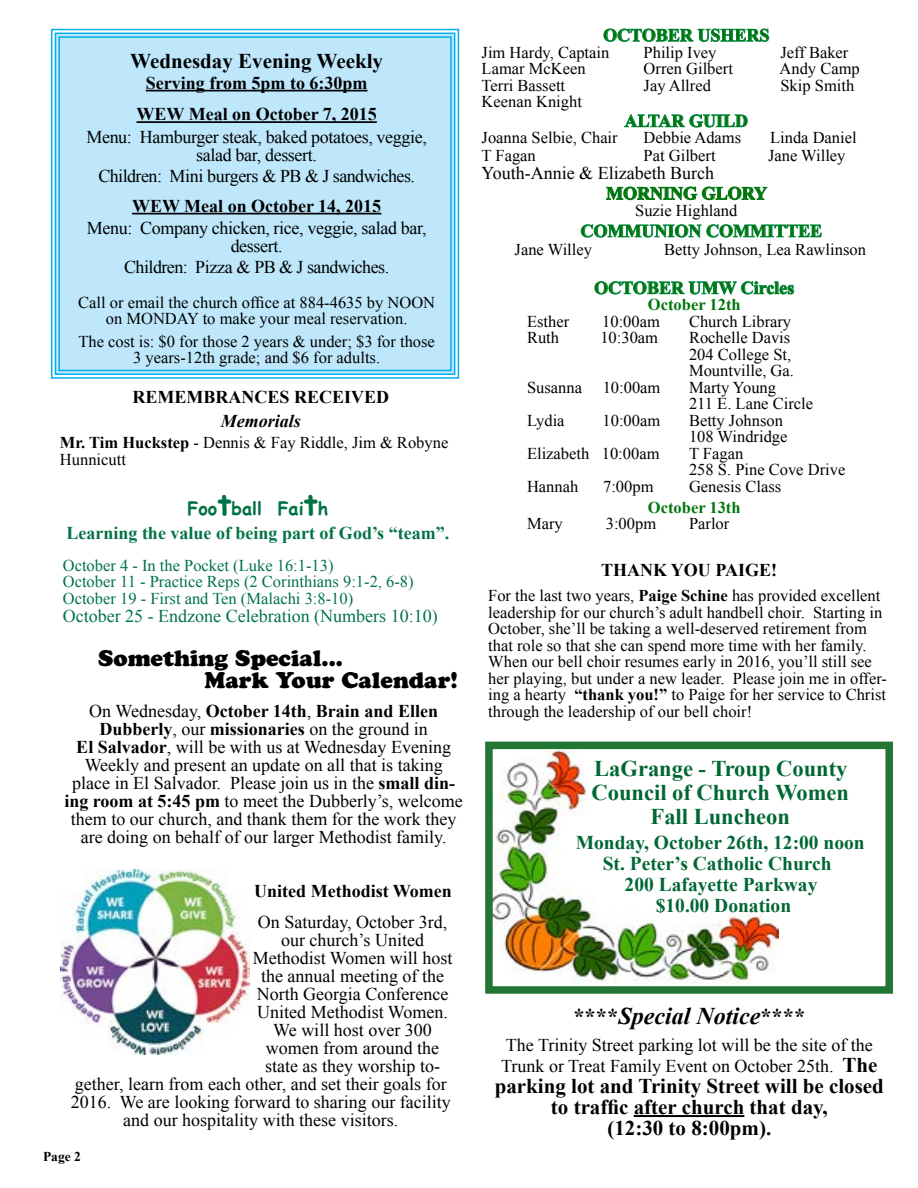
<style>
.page{position:relative;width:918px;height:1188px;background:#fff}
.page>*{position:absolute;margin:0;border:0;box-sizing:border-box;transform-origin:0 0}
.t1{font:italic 700 24px "Times New Roman";color:#000}
.t2{font:700 22.5px/24px "Times New Roman";color:#006734;text-align:center}
.t3{font:22.5px/22.5px "Cooper Black Std";color:#000}
.t4{font:700 21px/21px "Times New Roman";color:#000;text-align:center}
.t5{font:700 19.5px/21px "Times New Roman";color:#006734;text-align:center}
.t6{font:18px/18px "Times New Roman";color:#000;text-align:center}
.t7{font:700 18px/31.5px "Times New Roman";color:#000;text-align:center}
.t8{font:18px/18px "Times New Roman";letter-spacing:-.02em;color:#000;text-align:center}
.t9{font:700 18px "Times New Roman";color:#00750b}
.t10{font:18px "Times New Roman";letter-spacing:-.03em;color:#000}
.t11{font:18px "Times New Roman";color:#007345}
.t12{font:700 18px "Times New Roman";color:#007345}
.t13{font:700 18px "Comic Sans MS";color:#007345}
.t14{font:italic 700 18px "Times New Roman";color:#000}
.t15{font:16.5px/16.5px "Times New Roman";color:#000}
.t16{font:16.5px/16.5px "Times New Roman";color:#007345}
.t17{font:700 16.5px "Times New Roman";color:#00750b}
.t18{font:700 13.5px "Times New Roman";color:#000}
.s1{font-weight:700}
.s2{font-size:30px}
.s3{font-style:normal;font-size:22.5px}
.s4{font-weight:700;font-size:21px}
</style>
<div class="page">
<img style="left:494px;top:751px;width:285px;height:233px">
<div style="left:485px;top:742px;width:408px;height:252px;border:8px solid #237534"></div>
<div style="left:50px;top:28px;width:410px;height:351px;background:#bee7fb"></div>
<div style="left:55px;top:33px;width:400px;height:342px;border:2px solid #00afef"></div>
<div style="left:58px;top:36px;width:394px;height:335px;border:2px solid #00afef"></div>
<hr style="left:146px;top:90px;width:222px;height:1px;background:#000">
<hr style="left:137px;top:121px;width:240px;height:2px;background:#000">
<hr style="left:132px;top:213px;width:249px;height:1px;background:#000">
<svg style="left:603px;top:28px;width:167px;height:14px"></svg>
<svg style="left:624px;top:114px;width:124px;height:14px"></svg>
<svg style="left:606px;top:186px;width:162px;height:14px"></svg>
<svg style="left:581px;top:224px;width:241px;height:14px"></svg>
<svg style="left:594px;top:281px;width:201px;height:14px"></svg>
<hr style="left:634px;top:1115px;width:110px;height:2px;background:#000">
<img style="left:60px;top:869px;width:190px;height:186px">
<p class="t4" style="left:130px;top:50px;width:254px">Wednesday Evening Weekly</p>
<p class="t7" style="left:137px;top:66px;width:242px">Serving from 5pm to 6:30pm<br>WEW Meal on October 7, 2015</p>
<p class="t8" style="left:86px;top:127px;width:342px">Menu: Hamburger steak, baked potatoes, veggie, salad bar, dessert.</p>
<p class="t10" style="left:98px;top:164px;width:318px">Children: Mini burgers &amp; PB &amp; J sandwiches.</p>
<p class="t7" style="left:132px;top:189px;width:251px">WEW Meal on October 14, 2015</p>
<p class="t8" style="left:87px;top:219px;width:341px">Menu: Company chicken, rice, veggie, salad bar, dessert.</p>
<p class="t10" style="left:124px;top:255px;width:266px">Children: Pizza &amp; PB &amp; J sandwiches.</p>
<p class="t15" style="left:78px;top:294px;width:358px;text-align:center">Call or email the church office at 884-4635 by NOON on MONDAY to make your meal reservation.</p>
<p class="t15" style="left:78px;top:333px;width:358px;text-align:center">The cost is: $0 for those 2 years &amp; under; $3 for those<br>3 years-12th grade; and $6 for adults.</p>
<p class="t7" style="left:133px;top:381px;width:258px">REMEMBRANCES RECEIVED</p>
<p class="t14" style="left:221px;top:409px;width:82px">Memorials</p>
<p class="t15" style="left:60px;top:434px;width:390px"><span class="s1">Mr. Tim Huckstep</span> - Dennis &amp; Fay Riddle, Jim &amp; Robyne<br>Hunnicutt</p>
<p class="t13" style="left:188px;top:495px;width:142px">Foo<span class="s2">t</span>ball Fai<span class="s2">t</span>h</p>
<p class="t12" style="left:66px;top:521px;width:384px">Learning the value of being part of God’s “team”.</p>
<p class="t16" style="left:63px;top:557px;width:352px">October 4 - In the Pocket (Luke 16:1-13)<br>October 11 - Practice Reps (2 Corinthians 9:1-2, 6-8)<br>October 19 - First and Ten (Malachi 3:8-10)</p>
<p class="t11" style="left:63px;top:604px;width:376px">October 25 - Endzone Celebration (Numbers 10:10)</p>
<h2 class="t3" style="left:205px;top:646px;width:255px;text-indent:-106px">Something Special...<br>Mark Your Calendar!</h2>
<p class="t6" style="left:64px;top:701px;width:400px">On Wednesday, <span class="s1">October 14th</span>, <span class="s1">Brain and Ellen Dubberly</span>, our <span class="s1">missionaries</span> on the ground in<br><span class="s1">El Salvador</span>, will be with us at Wednesday Evening Weekly and present an update on all that is taking place in El Salvador. Please join us in the <span class="s1">small din&shy;ing room at 5:45 pm</span> to meet the Dubberly’s, welcome them to our church, and thank them for the work they are doing on behalf of our larger Methodist family.</p>
<p class="t7" style="left:254px;top:874px;width:199px">United Methodist Women</p>
<p class="t6" style="left:258px;top:913px;width:191px">On Saturday, October 3rd,</p>
<p class="t6" style="left:281px;top:931px;width:144px">our church’s United</p>
<p class="t6" style="left:253px;top:949px;width:201px">Methodist Women will host</p>
<p class="t6" style="left:261px;top:967px;width:184px">the annual meeting of the</p>
<p class="t6" style="left:257px;top:985px;width:193px">North Georgia Conference</p>
<p class="t6" style="left:257px;top:1003px;width:192px">United Methodist Women.</p>
<p class="t6" style="left:273px;top:1021px;width:160px">We will host over 300</p>
<p class="t6" style="left:266px;top:1039px;width:175px">women from around the</p>
<p class="t6" style="left:265px;top:1057px;width:176px">state as they worship to-</p>
<p class="t6" style="left:75px;top:1075px;width:373px">gether, learn from each other, and set their goals for</p>
<p class="t6" style="left:71px;top:1093px;width:382px">2016. We are looking forward to sharing our facility</p>
<p class="t6" style="left:123px;top:1111px;width:277px">and our hospitality with these visitors.</p>
<p class="t18" style="left:43px;top:1147px;width:39px">Page 2</p>
<p class="t9" style="left:603px;top:23px;width:168px">OCTOBER USHERS</p>
<p class="t15" style="left:482px;top:44px;width:129px">Jim Hardy, Captain</p>
<p class="t15" style="left:644px;top:44px;width:74px">Philip Ivey</p>
<p class="t15" style="left:780px;top:44px;width:69px">Jeff Baker</p>
<p class="t15" style="left:482px;top:60px;width:105px">Lamar McKeen</p>
<p class="t15" style="left:644px;top:60px;width:91px">Orren Gilbert</p>
<p class="t15" style="left:780px;top:60px;width:82px">Andy Camp</p>
<p class="t15" style="left:482px;top:77px;width:85px">Terri Bassett</p>
<p class="t15" style="left:644px;top:77px;width:69px">Jay Allred</p>
<p class="t15" style="left:780px;top:77px;width:75px">Skip Smith</p>
<p class="t15" style="left:482px;top:93px;width:102px">Keenan Knight</p>
<p class="t9" style="left:625px;top:108px;width:125px">ALTAR GUILD</p>
<p class="t15" style="left:482px;top:129px;width:138px">Joanna Selbie, Chair</p>
<p class="t15" style="left:644px;top:129px;width:99px">Debbie Adams</p>
<p class="t15" style="left:770px;top:129px;width:88px">Linda Daniel</p>
<p class="t15" style="left:482px;top:147px;width:56px">T Fagan</p>
<p class="t15" style="left:644px;top:147px;width:73px">Pat Gilbert</p>
<p class="t15" style="left:768px;top:147px;width:79px">Jane Willey</p>
<p class="t6" style="left:482px;top:163px;width:234px">Youth-Annie &amp; Elizabeth Burch</p>
<p class="t9" style="left:606px;top:181px;width:162px">MORNING GLORY</p>
<p class="t15" style="left:635px;top:202px;width:104px">Suzie Highland</p>
<p class="t9" style="left:581px;top:218px;width:243px">COMMUNION COMMITTEE</p>
<p class="t15" style="left:515px;top:241px;width:79px">Jane Willey</p>
<p class="t15" style="left:664px;top:241px;width:203px">Betty Johnson, Lea Rawlinson</p>
<p class="t9" style="left:594px;top:275px;width:202px">OCTOBER UMW Circles</p>
<p class="t17" style="left:648px;top:293px;width:94px">October 12th</p>
<p class="t15" style="left:527px;top:313px;width:44px">Esther</p>
<p class="t15" style="left:602px;top:313px;width:59px">10:00am</p>
<p class="t15" style="left:689px;top:313px;width:104px">Church Library</p>
<p class="t15" style="left:527px;top:329px;width:34px">Ruth</p>
<p class="t15" style="left:600px;top:329px;width:59px">10:30am</p>
<p class="t15" style="left:689px;top:329px;width:106px">Rochelle Davis<br>204 College St,<br>Mountville, Ga.</p>
<p class="t15" style="left:527px;top:379px;width:56px">Susanna</p>
<p class="t15" style="left:603px;top:379px;width:59px">10:00am</p>
<p class="t15" style="left:689px;top:379px;width:126px">Marty Young<br>211 E. Lane Circle</p>
<p class="t15" style="left:527px;top:412px;width:39px">Lydia</p>
<p class="t15" style="left:603px;top:412px;width:59px">10:00am</p>
<p class="t15" style="left:689px;top:412px;width:100px">Betty Johnson<br>108 Windridge</p>
<p class="t15" style="left:527px;top:445px;width:134px">Elizabeth 10:00am</p>
<p class="t15" style="left:689px;top:445px;width:158px">T Fagan<br>258 S. Pine Cove Drive</p>
<p class="t15" style="left:527px;top:478px;width:53px">Hannah</p>
<p class="t15" style="left:603px;top:478px;width:52px">7:00pm</p>
<p class="t15" style="left:689px;top:478px;width:94px">Genesis Class</p>
<p class="t17" style="left:648px;top:496px;width:94px">October 13th</p>
<p class="t15" style="left:527px;top:515px;width:37px">Mary</p>
<p class="t15" style="left:606px;top:515px;width:52px">3:00pm</p>
<p class="t15" style="left:689px;top:515px;width:42px">Parlor</p>
<p class="t7" style="left:601px;top:553px;width:178px">THANK YOU PAIGE!</p>
<p class="t15" style="left:488px;top:587px;width:400px">For the last two years, <span class="s1">Paige Schine</span> has provided excellent leadership for our church’s adult handbell choir. Starting in October, she’ll be taking a well-deserved retirement from that role so that she can spend more time with her family.<br>When our bell choir resumes early in 2016, you’ll still see her playing, but under a new leader. Please join me in offer&shy;ing a hearty <span class="s1">“thank you!”</span> to Paige for her service to Christ through the leadership of our bell choir!</p>
<h2 class="t2" style="left:592px;top:756px;width:259px">LaGrange - Troup County<br>Council of Church Women<br>Fall Luncheon</h2>
<p class="t5" style="left:576px;top:832px;width:290px">Monday, October 26th, 12:00 noon<br>St. Peter’s Catholic Church<br>200 Lafayette Parkway<br>$10.00 Donation</p>
<h1 class="t1" style="left:573px;top:999px;width:233px"><span class="s3">****</span>Special Notice<span class="s3">****</span></h1>
<p class="t6" style="left:501px;top:1034px;width:378px;line-height:21px;text-align:left">The Trinity Street parking lot will be the site of the<br>Trunk or Treat Family Event on October 25th. <span class="s4">The</span></p>
<p class="t4" style="left:495px;top:1075px;width:391px">parking lot and Trinity Street will be closed to traffic after church that day,<br>(12:30 to 8:00pm).</p>
</div>
